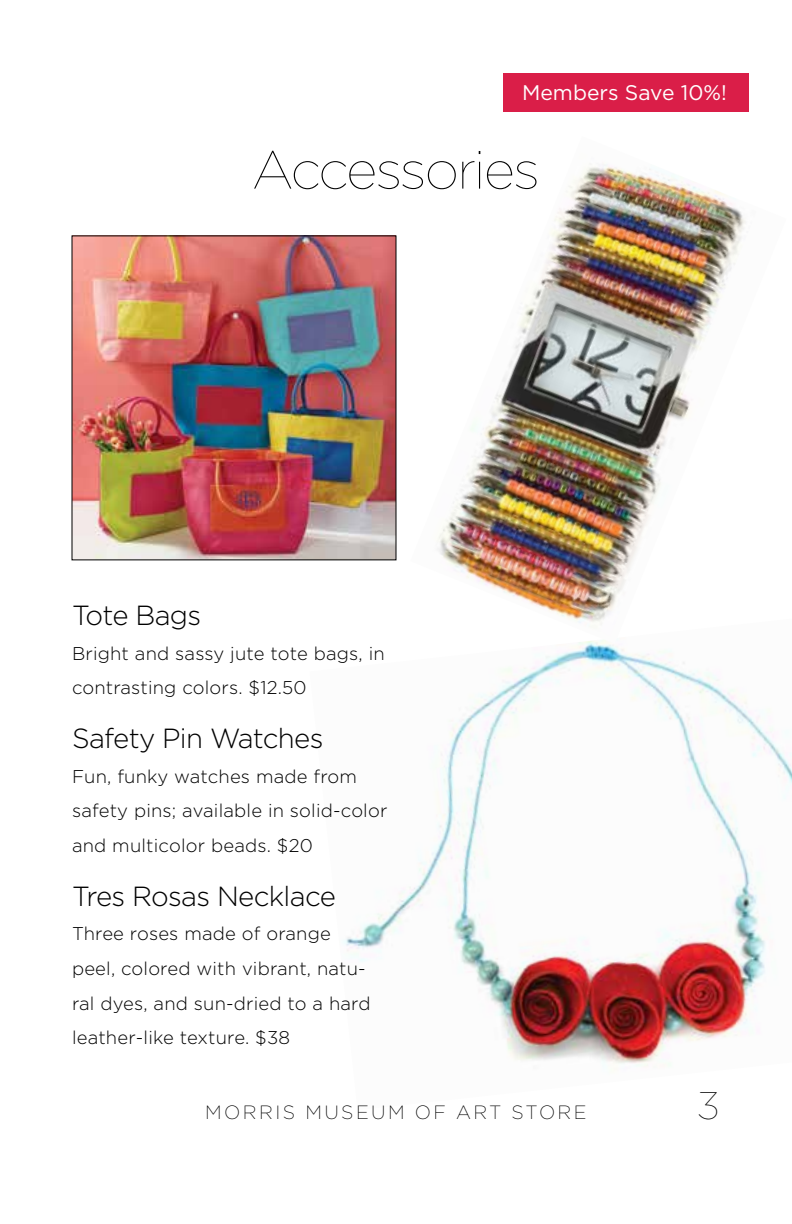
<style>
.page{position:relative;width:792px;height:1224px;background:#fff}
.page>*{position:absolute;margin:0;border:0;box-sizing:border-box;transform-origin:0 0}
.t1{font:100 53.8px "Gotham";letter-spacing:-.03em;color:#000}
.t2{font:100 38.4px "Gotham";color:#000}
.t3{font:300 27.6px "Gotham";letter-spacing:-.025em;color:#000}
.t4{font:21.2px "Gotham";color:#fff}
.t5{font:200 19.2px "Gotham";letter-spacing:.125em;color:#000}
.t6{font:300 18.4px/34.6px "Gotham";letter-spacing:.01em;color:#000}
</style>
<div class="page">
<img style="left:343px;top:644px;width:449px;height:423px">
<img style="left:438px;top:164px;width:308px;height:480px">
<div style="left:503px;top:73px;width:246px;height:39px;background:#da1e48"></div>
<img style="left:74px;top:238px;width:320px;height:320px">
<p class="t4" style="left:522px;top:80px;width:206px">Members Save 10%!</p>
<h1 class="t1" style="left:252px;top:141px;width:289px">Accessories</h1>
<h3 class="t3" style="left:72px;top:600px;width:131px">Tote Bags</h3>
<p class="t6" style="left:72px;top:636px;width:314px">Bright and sassy jute tote bags, in contrasting colors. $12.50</p>
<h3 class="t3" style="left:72px;top:723px;width:253px">Safety Pin Watches</h3>
<p class="t6" style="left:72px;top:759px;width:317px">Fun, funky watches made from safety pins; available in solid-color and multicolor beads. $20</p>
<h3 class="t3" style="left:72px;top:881px;width:265px">Tres Rosas Necklace</h3>
<p class="t6" style="left:72px;top:916px;width:300px">Three roses made of orange peel, colored with vibrant, natu&shy;ral dyes, and sun-dried to a hard leather-like texture. $38</p>
<p class="t5" style="left:205px;top:1102px;width:383px">MORRIS MUSEUM OF ART STORE</p>
<h2 class="t2" style="left:699px;top:1085px;width:22px">3</h2>
</div>
